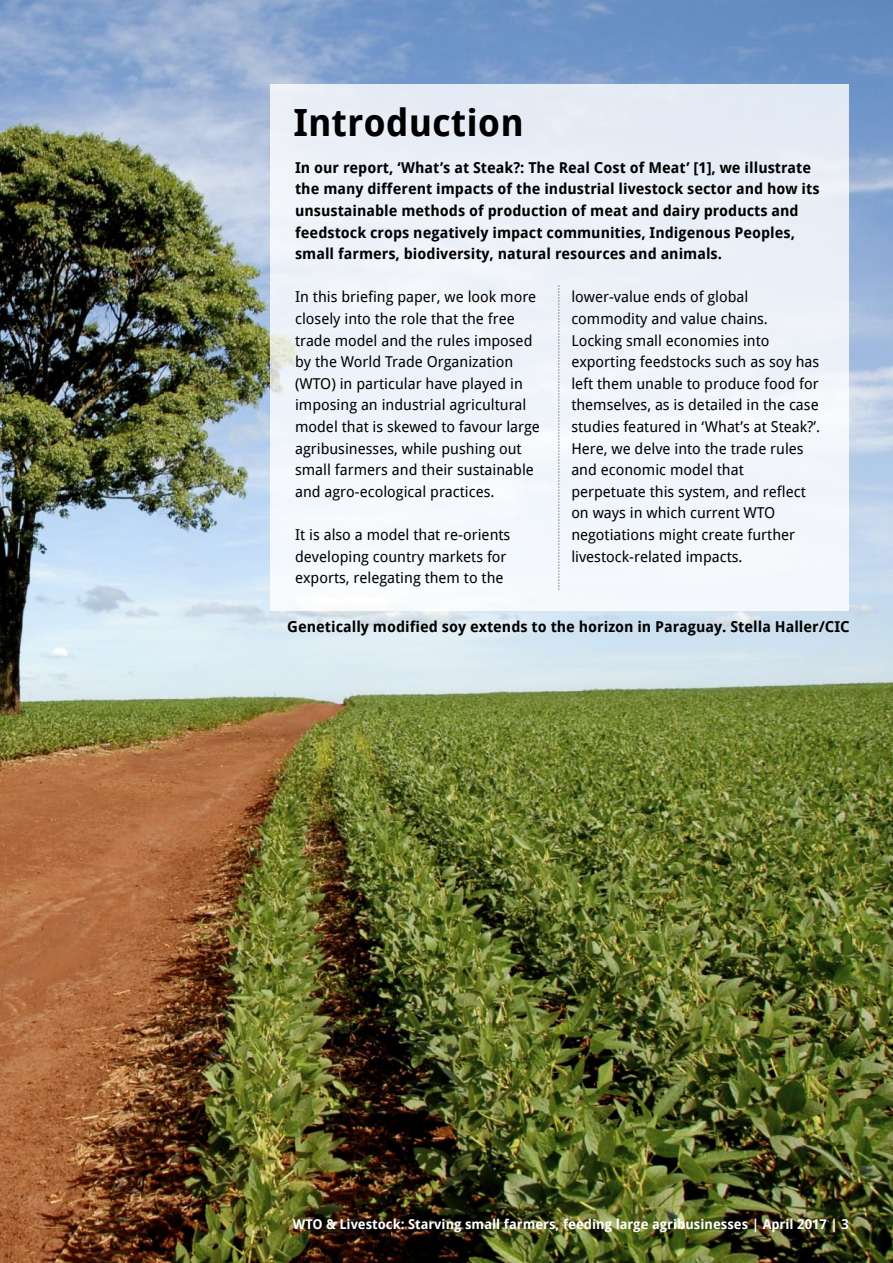
<style>
.page{position:relative;width:893px;height:1263px;background:#fff}
.page>*{position:absolute;margin:0;border:0;box-sizing:border-box;transform-origin:0 0}
.t1{font:700 37.5px "Droid Sans";color:#000}
.t2{font:15px/21.6px "Droid Sans";color:#000}
.t3{font:700 15px/21.6px "Droid Sans";color:#000}
.t4{font:700 13.5px "Droid Sans";color:#fff}
</style>
<div class="page">
<img style="left:0;top:0;width:893px;height:1263px">
<div style="left:270px;top:84px;width:579px;height:526px;background:#eff3fa"></div>
<svg style="left:558px;top:286px;width:1px;height:304px"></svg>
<h1 class="t1" style="left:294px;top:101px;width:232px">Introduction</h1>
<p class="t3" style="left:295px;top:157px;width:526px">In our report, ‘What’s at Steak?: The Real Cost of Meat’ [1], we illustrate the many different impacts of the industrial livestock sector and how its unsustainable methods of production of meat and dairy products and feedstock crops negatively impact communities, Indigenous Peoples, small farmers, biodiversity, natural resources and animals.</p>
<p class="t2" style="left:295px;top:286px;width:246px">In this briefing paper, we look more closely into the role that the free trade model and the rules imposed by the World Trade Organization (WTO) in particular have played in imposing an industrial agricultural model that is skewed to favour large agribusinesses, while pushing out small farmers and their sustainable and agro-ecological practices.</p>
<p class="t2" style="left:295px;top:524px;width:217px">It is also a model that re-orients developing country markets for exports, relegating them to the</p>
<p class="t2" style="left:571px;top:286px;width:250px">lower-value ends of global commodity and value chains.<br>Locking small economies into exporting feedstocks such as soy has left them unable to produce food for themselves, as is detailed in the case studies featured in ‘What’s at Steak?’.<br>Here, we delve into the trade rules and economic model that perpetuate this system, and reflect on ways in which current WTO negotiations might create further livestock-related impacts.</p>
<p class="t3" style="left:287px;top:616px;width:564px">Genetically modified soy extends to the horizon in Paraguay. Stella Haller/CIC</p>
<p class="t4" style="left:293px;top:1216px;width:557px">WTO &amp; Livestock: Starving small farmers, feeding large agribusinesses | April 2017 | 3</p>
</div>
